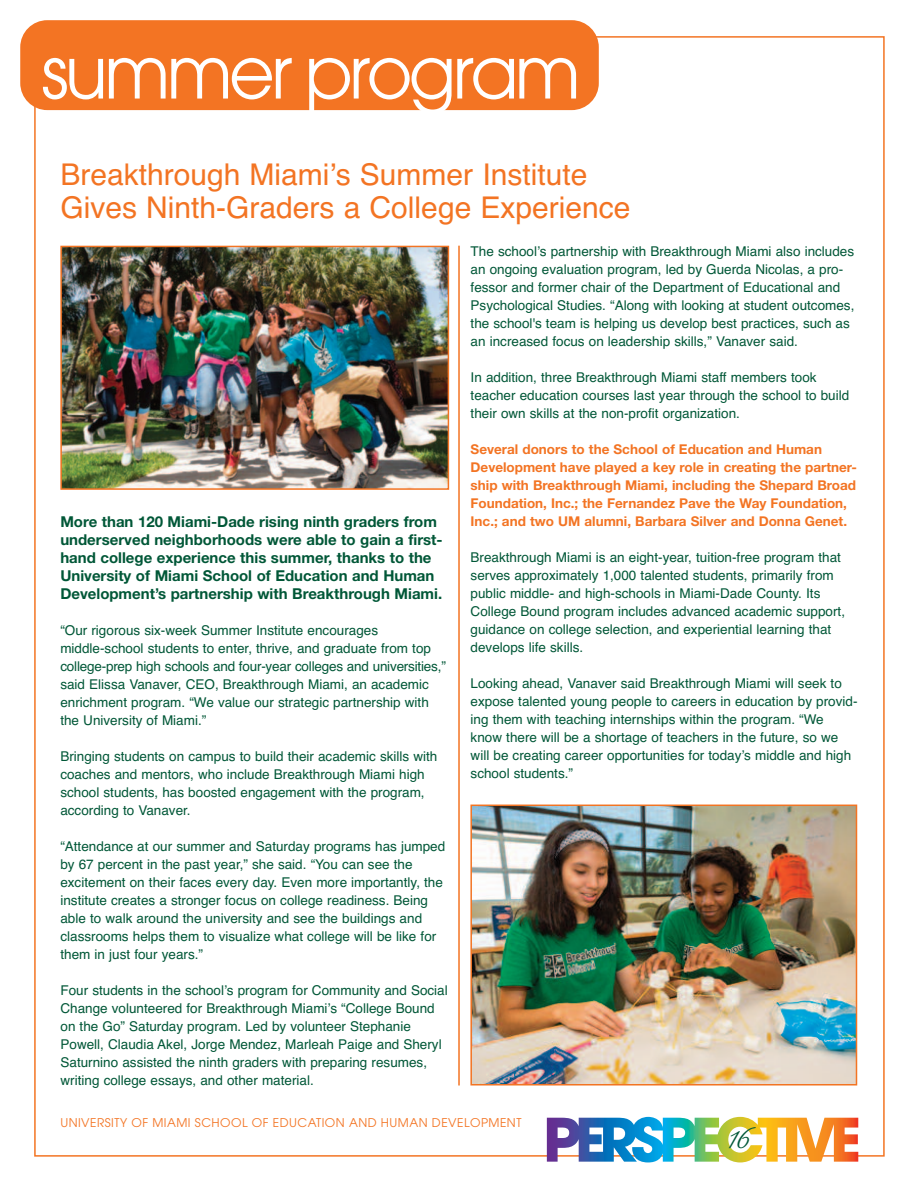
<style>
.page{position:relative;width:918px;height:1188px;background:#fff}
.page>*{position:absolute;margin:0;border:0;box-sizing:border-box;transform-origin:0 0}
.t1{font:72.45px "Avant Garde";letter-spacing:-.05em;color:#fff}
.t2{font:42px "Berthold Script";color:#005737}
.t3{font:30px/33px "Helvetica";color:#f37423}
.t4{font:700 15px/18px "Helvetica Neue";color:#005737}
.t5{font:13.5px/18px "Helvetica";color:#005737}
.t6{font:700 13.5px/18px "Helvetica Neue";color:#f37423}
.t7{font:12px "Avant Garde";letter-spacing:.04em;color:#f37423}
</style>
<div class="page">
<svg style="left:547px;top:1117px;width:311px;height:45px"></svg>
<div style="left:20px;top:20px;width:579px;height:90px;background:#f37423;border-radius:27px"></div>
<img style="left:473px;top:808px;width:381px;height:275px">
<div style="left:470px;top:805px;width:387px;height:281px;border:2px solid #f37423"></div>
<img style="left:63px;top:249px;width:383px;height:238px">
<div style="left:60px;top:246px;width:389px;height:244px;border:2px solid #f37423"></div>
<hr style="left:458px;top:246px;width:2px;height:840px;background:#f37423">
<h1 class="t1" style="left:41px;top:45px;width:541px">summer program</h1>
<h3 class="t3" style="left:60px;top:158px;width:572px">Breakthrough Miami’s Summer Institute<br>Gives Ninth-Graders a College Experience</h3>
<p class="t4" style="left:60px;top:514px;width:384px">More than 120 Miami-Dade rising ninth graders from underserved neighborhoods were able to gain a first&shy;hand college experience this summer, thanks to the University of Miami School of Education and Human Development’s partnership with Breakthrough Miami.</p>
<p class="t5" style="left:60px;top:621px;width:387px">“Our rigorous six-week Summer Institute encourages middle-school students to enter, thrive, and graduate from top college-prep high schools and four-year colleges and universities,” said Elissa Vanaver, CEO, Breakthrough Miami, an academic enrichment program. “We value our strategic partnership with the University of Miami.”</p>
<p class="t5" style="left:60px;top:747px;width:379px">Bringing students on campus to build their academic skills with coaches and mentors, who include Breakthrough Miami high school students, has boosted engagement with the program, according to Vanaver.</p>
<p class="t5" style="left:60px;top:837px;width:386px">“Attendance at our summer and Saturday programs has jumped by 67 percent in the past year,” she said. “You can see the excitement on their faces every day. Even more importantly, the institute creates a stronger focus on college readiness. Being able to walk around the university and see the buildings and classrooms helps them to visualize what college will be like for them in just four years.”</p>
<p class="t5" style="left:60px;top:981px;width:389px">Four students in the school’s program for Community and Social Change volunteered for Breakthrough Miami’s “College Bound on the Go” Saturday program. Led by volunteer Stephanie Powell, Claudia Akel, Jorge Mendez, Marleah Paige and Sheryl Saturnino assisted the ninth graders with preparing resumes, writing college essays, and other material.</p>
<p class="t5" style="left:471px;top:242px;width:385px">The school’s partnership with Breakthrough Miami also includes an ongoing evaluation program, led by Guerda Nicolas, a pro&shy;fessor and former chair of the Department of Educational and Psychological Studies. “Along with looking at student outcomes, the school's team is helping us develop best practices, such as an increased focus on leadership skills,” Vanaver said.</p>
<p class="t5" style="left:471px;top:368px;width:380px">In addition, three Breakthrough Miami staff members took teacher education courses last year through the school to build their own skills at the non-profit organization.</p>
<p class="t6" style="left:471px;top:441px;width:388px">Several donors to the School of Education and Human Development have played a key role in creating the partner&shy;ship with Breakthrough Miami, including the Shepard Broad Foundation, Inc.; the Fernandez Pave the Way Foundation, Inc.; and two UM alumni, Barbara Silver and Donna Genet.</p>
<p class="t5" style="left:471px;top:548px;width:376px">Breakthrough Miami is an eight-year, tuition-free program that serves approximately 1,000 talented students, primarily from public middle- and high-schools in Miami-Dade County. Its College Bound program includes advanced academic support, guidance on college selection, and experiential learning that develops life skills.</p>
<p class="t5" style="left:471px;top:674px;width:388px">Looking ahead, Vanaver said Breakthrough Miami will seek to expose talented young people to careers in education by provid&shy;ing them with teaching internships within the program. “We know there will be a shortage of teachers in the future, so we will be creating career opportunities for today’s middle and high school students.”</p>
<p class="t7" style="left:60px;top:1118px;width:463px">UNIVERSITY OF MIAMI SCHOOL OF EDUCATION AND HUMAN DEVELOPMENT</p>
<h2 class="t2" style="left:724px;top:1114px;width:25px">16</h2>
</div>
